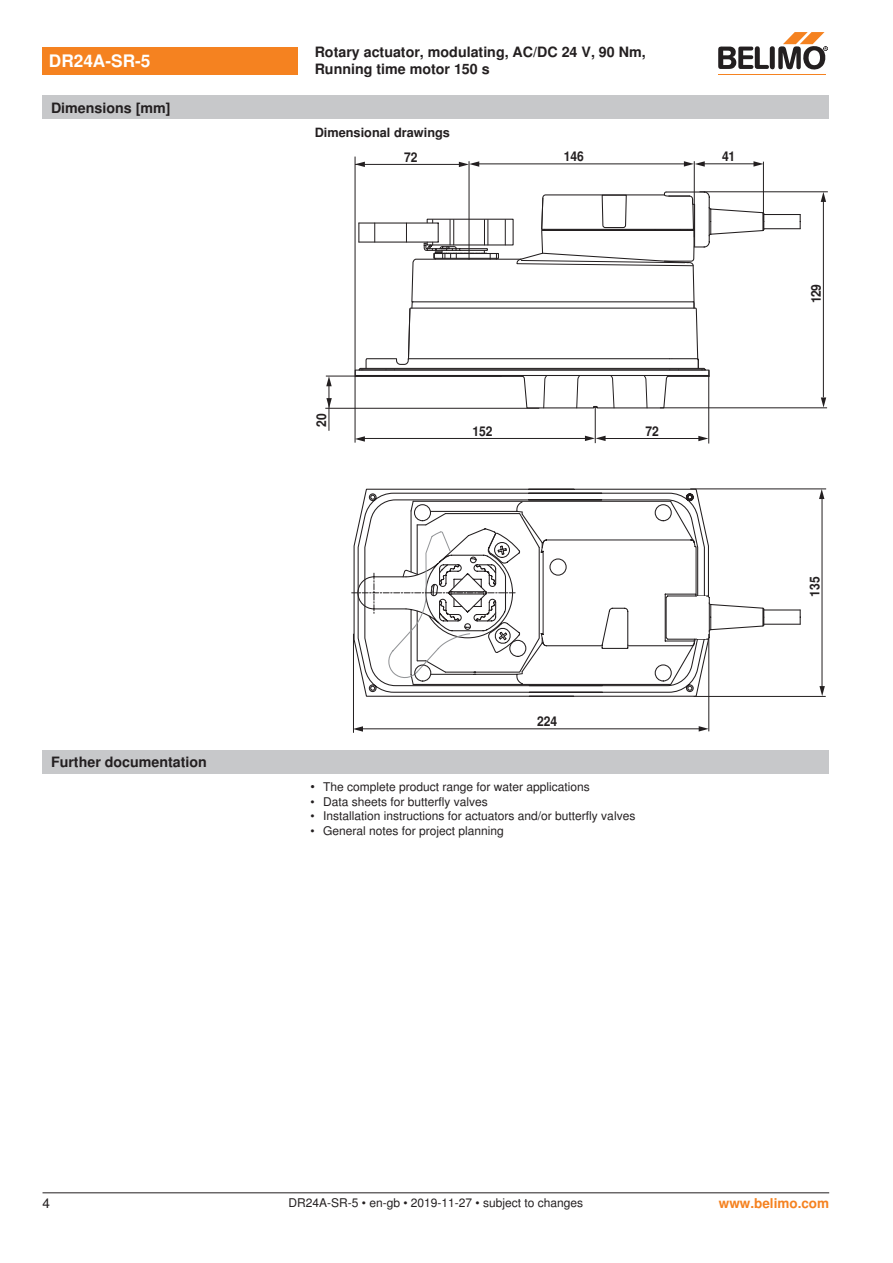
<style>
.page{position:relative;width:893px;height:1263px;background:#fff}
.page>*{position:absolute;margin:0;border:0;box-sizing:border-box;transform-origin:0 0}
.t1{font:700 17.25px "Nimbus Sans BEL";color:#fff}
.t2{font:700 14.25px/17.1px "Nimbus Sans BEL";color:#231f20}
.Rechtsbündig_Footer{font:700 13.5px "Nimbus Sans BEL";color:#f58220}
.t3{font:13.5px "Nimbus Sans BEL";color:#231f20}
.t4{font:700 13.35px "Nimbus Sans BEL";color:#231f20;scale:.9 1}
.t5{font:700 12.75px "Nimbus Sans BEL";color:#231f20}
.Bulletpoints{font:12px "Nimbus Sans BEL";color:#231f20}
.Footer_EU_center{font:12px "Nimbus Sans BEL";color:#231f20}
.s1{font-size:12.75px}
</style>
<div class="page">
<hr style="left:822px;top:497px;width:1px;height:193px;background:#231f20">
<svg style="left:819px;top:686px;width:6px;height:10px"></svg>
<svg style="left:819px;top:490px;width:5px;height:9px"></svg>
<hr style="left:690px;top:489px;width:136px;height:1px;background:#231f20">
<hr style="left:694px;top:696px;width:132px;height:1px;background:#231f20">
<hr style="left:473px;top:164px;width:214px;height:1px;background:#231f20">
<hr style="left:698px;top:164px;width:58px;height:1px;background:#231f20">
<svg style="left:753px;top:161px;width:10px;height:6px"></svg>
<hr style="left:469px;top:161px;width:1px;height:99px;background:#231f20">
<svg style="left:684px;top:161px;width:21px;height:6px"></svg>
<hr style="left:694px;top:161px;width:1px;height:76px;background:#231f20">
<hr style="left:763px;top:162px;width:1px;height:59px;background:#231f20">
<hr style="left:823px;top:196px;width:1px;height:201px;background:#231f20">
<svg style="left:821px;top:397px;width:5px;height:10px"></svg>
<svg style="left:821px;top:193px;width:5px;height:9px"></svg>
<hr style="left:699px;top:192px;width:129px;height:1px;background:#231f20">
<hr style="left:660px;top:408px;width:167px;height:1px;background:#231f20">
<hr style="left:326px;top:376px;width:176px;height:1px;background:#231f20">
<hr style="left:329px;top:380px;width:1px;height:51px;background:#231f20">
<svg style="left:326px;top:398px;width:6px;height:10px"></svg>
<svg style="left:326px;top:376px;width:6px;height:10px"></svg>
<hr style="left:355px;top:164px;width:109px;height:1px;background:#231f20">
<svg style="left:459px;top:161px;width:20px;height:6px"></svg>
<svg style="left:356px;top:162px;width:9px;height:5px"></svg>
<hr style="left:355px;top:157px;width:1px;height:286px;background:#231f20">
<hr style="left:325px;top:408px;width:214px;height:1px;background:#231f20">
<svg style="left:352px;top:190px;width:449px;height:543px"></svg>
<div style="left:43px;top:750px;width:786px;height:23px;background:#c7c8ca"></div>
<div style="left:43px;top:47px;width:255px;height:27px;background:#f58220"></div>
<hr style="left:718px;top:74px;width:107px;height:1px;background:#f58220">
<svg style="left:718px;top:32px;width:110px;height:38px"></svg>
<div style="left:43px;top:96px;width:786px;height:23px;background:#c7c8ca"></div>
<hr style="left:43px;top:1192px;width:786px;height:1px;background:#231f20">
<p class="t1" style="left:49px;top:51px;width:103px">DR24A-SR-5</p>
<p class="t2" style="left:315px;top:44px;width:332px">Rotary actuator, modulating, AC/DC 24 V, 90 Nm,<br>Running time motor 150 s</p>
<p class="t2" style="left:51px;top:100px;width:121px">Dimensions [mm]</p>
<p class="t2" style="left:51px;top:754px;width:157px">Further documentation</p>
<p class="t5" style="left:315px;top:125px;width:137px">Dimensional drawings</p>
<p class="t4" style="left:404px;top:152px;width:16px">72</p>
<p class="t4" style="left:564px;top:151px;width:24px">146</p>
<p class="t4" style="left:722px;top:151px;width:16px">41</p>
<p class="t4" style="left:317px;top:427px;width:16px;rotate:-90deg">20</p>
<p class="t4" style="left:472px;top:427px;width:24px">152</p>
<p class="t4" style="left:645px;top:426px;width:16px">72</p>
<p class="t4" style="left:537px;top:716px;width:24px">224</p>
<p class="Bulletpoints" style="left:310px;top:780px;width:281px"><span class="s1">•</span> The complete product range for water applications</p>
<p class="Bulletpoints" style="left:310px;top:794px;width:179px">• Data sheets for butterfly valves</p>
<p class="Bulletpoints" style="left:310px;top:809px;width:326px">• Installation instructions for actuators and/or butterfly valves</p>
<p class="Bulletpoints" style="left:310px;top:823px;width:195px">• General notes for project planning</p>
<p class="t4" style="left:811px;top:303px;width:23px;rotate:-90deg">129</p>
<p class="t4" style="left:810px;top:597px;width:24px;rotate:-90deg">135</p>
<p class="t3" style="left:43px;top:1195px;width:9px">4</p>
<p class="Footer_EU_center" style="left:288px;top:1196px;width:296px">DR24A-SR-5 • en-gb • 2019-11-27 • subject to changes</p>
<p class="Rechtsbündig_Footer" style="left:719px;top:1195px;width:112px">www.belimo.com</p>
</div>
